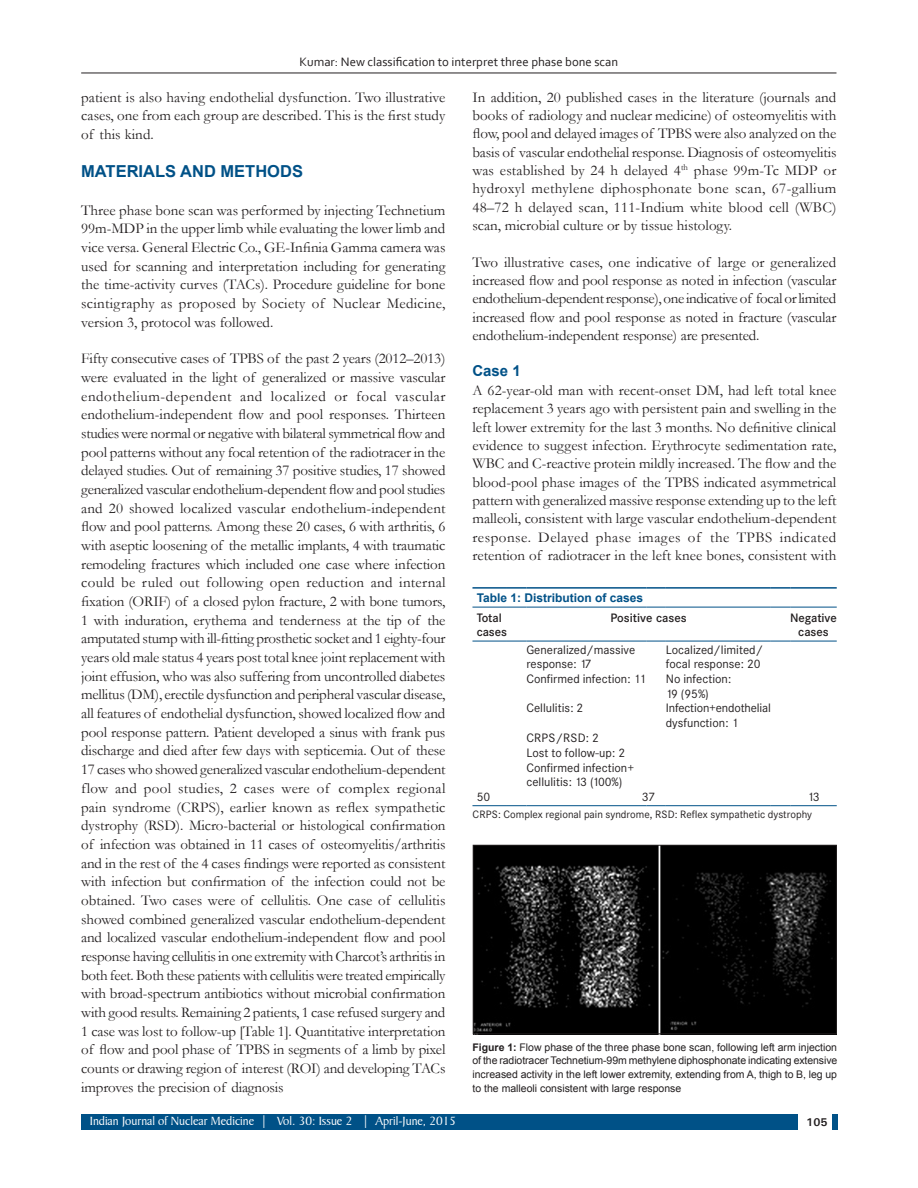
<style>
.page{position:relative;width:918px;height:1188px;background:#fff}
.page>*{position:absolute;margin:0;border:0;box-sizing:border-box;transform-origin:0 0}
.t1{font:700 16.5px "Arial";color:#005187}
.TX{font:15px/18.6px "Garamond";color:#231f20;text-align:justify}
.t2{font:700 15px "Arial";color:#005187}
.t3{font:12.75px "Baker Signet BT";color:#fff}
.t4{font:12.75px "Corbel";color:#231f20}
.TB{font:12px/14.4px "Corporate SBQ";color:#231f20}
.TCH{font:500 12px/14.4px "Corporate SBQ";color:#231f20}
.TT{font:700 12px "Arial";color:#005187}
.TBL{font:12px "Corporate SBQ";color:#231f20}
.TX-2{font:700 11.25px "Univers";color:#231f20}
.FGC{font:10.5px/13.6px "Arial";color:#231f20;text-align:justify}
.TFN{font:10.5px "Corporate SBQ";color:#231f20}
.s1{font-weight:700}
</style>
<div class="page">
<hr style="left:81px;top:73px;width:755px;height:1px;background:#231f20">
<div style="left:81px;top:1114px;width:756px;height:16px;background:#005187"></div>
<div style="left:798px;top:1114px;width:33px;height:16px;background:#fff"></div>
<hr style="left:790px;top:805px;width:47px;height:1px;background:#005187">
<hr style="left:526px;top:805px;width:120px;height:1px;background:#005187">
<svg style="left:646px;top:805px;width:20px;height:1px"></svg>
<hr style="left:666px;top:805px;width:105px;height:1px;background:#005187">
<svg style="left:771px;top:805px;width:19px;height:1px"></svg>
<hr style="left:526px;top:607px;width:120px;height:1px;background:#005187">
<svg style="left:646px;top:607px;width:20px;height:1px"></svg>
<hr style="left:666px;top:607px;width:105px;height:1px;background:#005187">
<hr style="left:526px;top:641px;width:120px;height:1px;background:#005187">
<svg style="left:646px;top:641px;width:20px;height:1px"></svg>
<hr style="left:666px;top:641px;width:105px;height:1px;background:#005187">
<svg style="left:771px;top:607px;width:19px;height:1px"></svg>
<svg style="left:771px;top:641px;width:19px;height:1px"></svg>
<hr style="left:472px;top:805px;width:35px;height:1px;background:#005187">
<svg style="left:507px;top:805px;width:19px;height:1px"></svg>
<hr style="left:472px;top:587px;width:35px;height:2px;background:#005187">
<svg style="left:507px;top:587px;width:19px;height:2px"></svg>
<hr style="left:526px;top:587px;width:120px;height:2px;background:#005187">
<hr style="left:646px;top:587px;width:20px;height:2px;background:#005187">
<hr style="left:666px;top:587px;width:105px;height:2px;background:#005187">
<svg style="left:771px;top:587px;width:19px;height:2px"></svg>
<hr style="left:790px;top:587px;width:47px;height:2px;background:#005187">
<hr style="left:472px;top:607px;width:35px;height:1px;background:#005187">
<svg style="left:507px;top:607px;width:19px;height:1px"></svg>
<hr style="left:790px;top:607px;width:47px;height:1px;background:#005187">
<hr style="left:472px;top:641px;width:35px;height:1px;background:#005187">
<svg style="left:507px;top:641px;width:19px;height:1px"></svg>
<hr style="left:790px;top:641px;width:47px;height:1px;background:#005187">
<img style="left:475px;top:847px;width:360px;height:185px">
<div style="left:473px;top:845px;width:364px;height:189px;border:1px solid #231f20"></div>
<p class="t4" style="left:299px;top:54px;width:320px">Kumar: New classification to interpret three phase bone scan</p>
<p class="TX" style="left:81px;top:87px;width:366px">patient is also having endothelial dysfunction. Two illustrative cases, one from each group are described. This is the first study of this kind.</p>
<h1 class="t1" style="left:81px;top:161px;width:223px">MATERIALS AND METHODS</h1>
<p class="TX" style="left:81px;top:200px;width:366px">Three phase bone scan was performed by injecting Technetium 99m‑MDP in the upper limb while evaluating the lower limb and vice versa. General Electric Co., GE‑Infinia Gamma camera was used for scanning and interpretation including for generating the time‑activity curves (TACs). Procedure guideline for bone scintigraphy as proposed by Society of Nuclear Medicine, version 3, protocol was followed.</p>
<p class="TX" style="left:81px;top:349px;width:366px">Fifty consecutive cases of TPBS of the past 2 years (2012–2013) were evaluated in the light of generalized or massive vascular endothelium‑dependent and localized or focal vascular endothelium‑independent flow and pool responses. Thirteen studies were normal or negative with bilateral symmetrical flow and pool patterns without any focal retention of the radiotracer in the delayed studies. Out of remaining 37 positive studies, 17 showed generalized vascular endothelium‑dependent flow and pool studies and 20 showed localized vascular endothelium‑independent flow and pool patterns. Among these 20 cases, 6 with arthritis, 6 with aseptic loosening of the metallic implants, 4 with traumatic remodeling fractures which included one case where infection could be ruled out following open reduction and internal fixation (ORIF) of a closed pylon fracture, 2 with bone tumors, 1 with induration, erythema and tenderness at the tip of the amputated stump with ill‑fitting prosthetic socket and 1 eighty‑four years old male status 4 years post total knee joint replacement with joint effusion, who was also suffering from uncontrolled diabetes mellitus (DM), erectile dysfunction and peripheral vascular disease, all features of endothelial dysfunction, showed localized flow and pool response pattern. Patient developed a sinus with frank pus discharge and died after few days with septicemia. Out of these 17 cases who showed generalized vascular endothelium‑dependent flow and pool studies, 2 cases were of complex regional pain syndrome (CRPS), earlier known as reflex sympathetic dystrophy (RSD). Micro‑bacterial or histological confirmation of infection was obtained in 11 cases of osteomyelitis/arthritis and in the rest of the 4 cases findings were reported as consistent with infection but confirmation of the infection could not be obtained. Two cases were of cellulitis. One case of cellulitis showed combined generalized vascular endothelium‑dependent and localized vascular endothelium‑independent flow and pool response having cellulitis in one extremity with Charcot’s arthritis in both feet. Both these patients with cellulitis were treated empirically with broad‑spectrum antibiotics without microbial confirmation with good results. Remaining 2 patients, 1 case refused surgery and 1 case was lost to follow‑up [Table 1]. Quantitative interpretation of flow and pool phase of TPBS in segments of a limb by pixel counts or drawing region of interest (ROI) and developing TACs improves the precision of diagnosis</p>
<p class="TX" style="left:472px;top:87px;width:366px">In addition, 20 published cases in the literature (journals and books of radiology and nuclear medicine) of osteomyelitis with flow, pool and delayed images of TPBS were also analyzed on the basis of vascular endothelial response. Diagnosis of osteomyelitis was established by 24 h delayed 4<sup>th</sup> phase 99m‑Tc MDP or hydroxyl methylene diphosphonate bone scan, 67‑gallium 48–72 h delayed scan, 111‑Indium white blood cell (WBC) scan, microbial culture or by tissue histology.</p>
<p class="TX" style="left:472px;top:252px;width:365px">Two illustrative cases, one indicative of large or generalized increased flow and pool response as noted in infection (vascular endothelium‑dependent response), one indicative of focal or limited increased flow and pool response as noted in fracture (vascular endothelium‑independent response) are presented.</p>
<h2 class="t2" style="left:472px;top:361px;width:50px">Case 1</h2>
<p class="TX" style="left:472px;top:381px;width:365px">A 62‑year‑old man with recent‑onset DM, had left total knee replacement 3 years ago with persistent pain and swelling in the left lower extremity for the last 3 months. No definitive clinical evidence to suggest infection. Erythrocyte sedimentation rate, WBC and C‑reactive protein mildly increased. The flow and the blood‑pool phase images of the TPBS indicated asymmetrical pattern with generalized massive response extending up to the left malleoli, consistent with large vascular endothelium‑dependent response. Delayed phase images of the TPBS indicated retention of radiotracer in the left knee bones, consistent with</p>
<p class="TT" style="left:477px;top:590px;width:168px">Table 1: Distribution of cases</p>
<p class="TCH" style="left:477px;top:610px;width:32px">Total cases</p>
<p class="TCH" style="left:611px;top:610px;width:77px">Positive cases</p>
<p class="TCH" style="left:790px;top:610px;width:48px;text-align:center">Negative cases</p>
<p class="TB" style="left:526px;top:643px;width:110px">Generalized/massive response: 17</p>
<p class="TB" style="left:666px;top:643px;width:99px">Localized/limited/ focal response: 20</p>
<p class="TB" style="left:526px;top:672px;width:121px">Confirmed infection: 11</p>
<p class="TB" style="left:666px;top:672px;width:67px">No infection:<br>19 (95%)</p>
<p class="TB" style="left:526px;top:701px;width:59px">Cellulitis: 2</p>
<p class="TB" style="left:666px;top:701px;width:107px">Infection+endothelial dysfunction: 1</p>
<p class="TB" style="left:526px;top:730px;width:74px">CRPS/RSD: 2</p>
<p class="TB" style="left:526px;top:745px;width:100px">Lost to follow‑up: 2</p>
<p class="TB" style="left:526px;top:760px;width:109px">Confirmed infection+ cellulitis: 13 (100%)</p>
<p class="TBL" style="left:477px;top:790px;width:15px">50</p>
<p class="TBL" style="left:642px;top:790px;width:15px">37</p>
<p class="TBL" style="left:807px;top:790px;width:14px">13</p>
<p class="TFN" style="left:472px;top:808px;width:341px">CRPS: Complex regional pain syndrome, RSD: Reflex sympathetic dystrophy</p>
<p class="FGC" style="left:472px;top:1040px;width:366px"><span class="s1">Figure 1:</span> Flow phase of the three phase bone scan, following left arm injection of the radiotracer Technetium-99m methylene diphosphonate indicating extensive increased activity in the left lower extremity, extending from A, thigh to B, leg up to the malleoli consistent with large response</p>
<p class="t3" style="left:90px;top:1113px;width:368px">Indian Journal of Nuclear Medicine | Vol. 30: Issue 2 | April-June, 2015</p>
<p class="TX-2" style="left:806px;top:1115px;width:23px">105</p>
</div>
